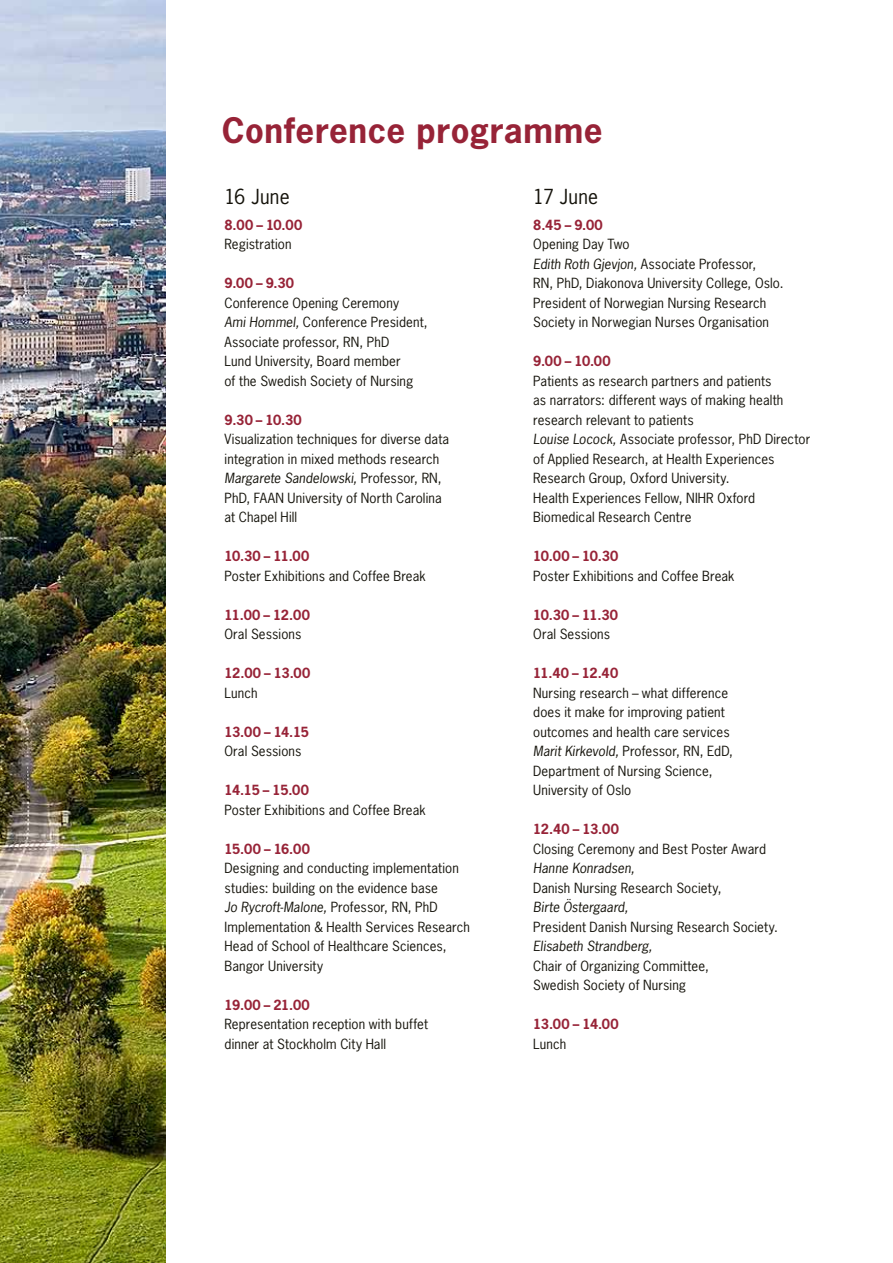
<style>
.page{position:relative;width:893px;height:1263px;background:#fff}
.page>*{position:absolute;margin:0;border:0;box-sizing:border-box;transform-origin:0 0}
.t1{font:700 33px "News Gothic Std";letter-spacing:.015em;color:#972337}
.t2{font:19.5px "News Gothic Std";letter-spacing:.015em;color:#15130b}
.t3{font:13.2px/19.5px "News Gothic Std";letter-spacing:.01em;color:#15130b}
.t4{font:700 13.2px "News Gothic Std";letter-spacing:.015em;color:#972337}
.t5{font:italic 13.2px "News Gothic Std";letter-spacing:.005em;color:#15130b}
.s1{font-style:italic}
</style>
<div class="page">
<img style="left:0;top:0;width:166px;height:1263px">
<h1 class="t1" style="left:222px;top:109px;width:382px">Conference programme</h1>
<h2 class="t2" style="left:225px;top:184px;width:67px">16 June</h2>
<p class="t4" style="left:225px;top:216px;width:79px">8.00 – 10.00</p>
<p class="t3" style="left:225px;top:234px;width:69px">Registration</p>
<p class="t4" style="left:225px;top:274px;width:71px">9.00 – 9.30</p>
<p class="t3" style="left:225px;top:293px;width:204px">Conference Opening Ceremony<br><span class="s1">Ami Hommel,</span> Conference President,<br>Associate professor, RN, PhD<br>Lund University, Board member<br>of the Swedish Society of Nursing</p>
<p class="t4" style="left:225px;top:411px;width:79px">9.30 – 10.30</p>
<p class="t3" style="left:225px;top:429px;width:226px">Visualization techniques for diverse data integration in mixed methods research <span class="s1">Margarete Sandelowski,</span> Professor, RN, PhD, FAAN University of North Carolina at Chapel Hill</p>
<p class="t4" style="left:225px;top:547px;width:86px">10.30 – 11.00</p>
<p class="t3" style="left:225px;top:566px;width:203px">Poster Exhibitions and Coffee Break</p>
<p class="t4" style="left:225px;top:606px;width:87px">11.00 – 12.00</p>
<p class="t3" style="left:225px;top:624px;width:78px">Oral Sessions</p>
<p class="t4" style="left:225px;top:664px;width:87px">12.00 – 13.00</p>
<p class="t3" style="left:225px;top:683px;width:35px">Lunch</p>
<p class="t4" style="left:225px;top:723px;width:86px">13.00 – 14.15</p>
<p class="t3" style="left:225px;top:741px;width:78px">Oral Sessions</p>
<p class="t4" style="left:225px;top:781px;width:86px">14.15 – 15.00</p>
<p class="t3" style="left:225px;top:800px;width:203px">Poster Exhibitions and Coffee Break</p>
<p class="t4" style="left:225px;top:840px;width:87px">15.00 – 16.00</p>
<p class="t3" style="left:225px;top:858px;width:247px">Designing and conducting implementation studies: building on the evidence base<br><span class="s1">Jo Rycroft-Malone,</span> Professor, RN, PhD Implementation &amp; Health Services Research Head of School of Healthcare Sciences, Bangor University</p>
<p class="t4" style="left:225px;top:996px;width:87px">19.00 – 21.00</p>
<p class="t3" style="left:225px;top:1014px;width:205px">Representation reception with buffet dinner at Stockholm City Hall</p>
<h2 class="t2" style="left:533px;top:184px;width:66px">17 June</h2>
<p class="t4" style="left:533px;top:216px;width:71px">8.45 – 9.00</p>
<p class="t3" style="left:533px;top:234px;width:252px">Opening Day Two<br><span class="s1">Edith Roth Gjevjon,</span> Associate Professor,<br>RN, PhD, Diakonova University College, Oslo.<br>President of Norwegian Nursing Research Society in Norwegian Nurses Organisation</p>
<p class="t4" style="left:533px;top:352px;width:79px">9.00 – 10.00</p>
<p class="t3" style="left:533px;top:371px;width:279px">Patients as research partners and patients<br>as narrators: different ways of making health research relevant to patients<br><span class="s1">Louise Locock,</span> Associate professor, PhD Director of Applied Research, at Health Experiences Research Group, Oxford University.<br>Health Experiences Fellow, NIHR Oxford Biomedical Research Centre</p>
<p class="t4" style="left:533px;top:547px;width:87px">10.00 – 10.30</p>
<p class="t3" style="left:533px;top:566px;width:203px">Poster Exhibitions and Coffee Break</p>
<p class="t4" style="left:533px;top:606px;width:86px">10.30 – 11.30</p>
<p class="t3" style="left:533px;top:624px;width:78px">Oral Sessions</p>
<p class="t4" style="left:533px;top:664px;width:87px">11.40 – 12.40</p>
<p class="t3" style="left:533px;top:683px;width:201px">Nursing research – what difference does it make for improving patient outcomes and health care services<br><span class="s1">Marit Kirkevold,</span> Professor, RN, EdD,<br>Department of Nursing Science,<br>University of Oslo</p>
<p class="t4" style="left:533px;top:820px;width:87px">12.40 – 13.00</p>
<p class="t3" style="left:533px;top:839px;width:234px">Closing Ceremony and Best Poster Award</p>
<p class="t5" style="left:533px;top:860px;width:103px">Hanne Konradsen,</p>
<p class="t3" style="left:533px;top:878px;width:190px">Danish Nursing Research Society,</p>
<p class="t5" style="left:533px;top:899px;width:97px">Birte Östergaard,</p>
<p class="t3" style="left:533px;top:917px;width:246px">President Danish Nursing Research Society.</p>
<p class="t5" style="left:533px;top:938px;width:121px">Elisabeth Strandberg,</p>
<p class="t3" style="left:533px;top:956px;width:177px">Chair of Organizing Committee,<br>Swedish Society of Nursing</p>
<p class="t4" style="left:533px;top:1015px;width:87px">13.00 – 14.00</p>
<p class="t3" style="left:533px;top:1034px;width:35px">Lunch</p>
</div>
